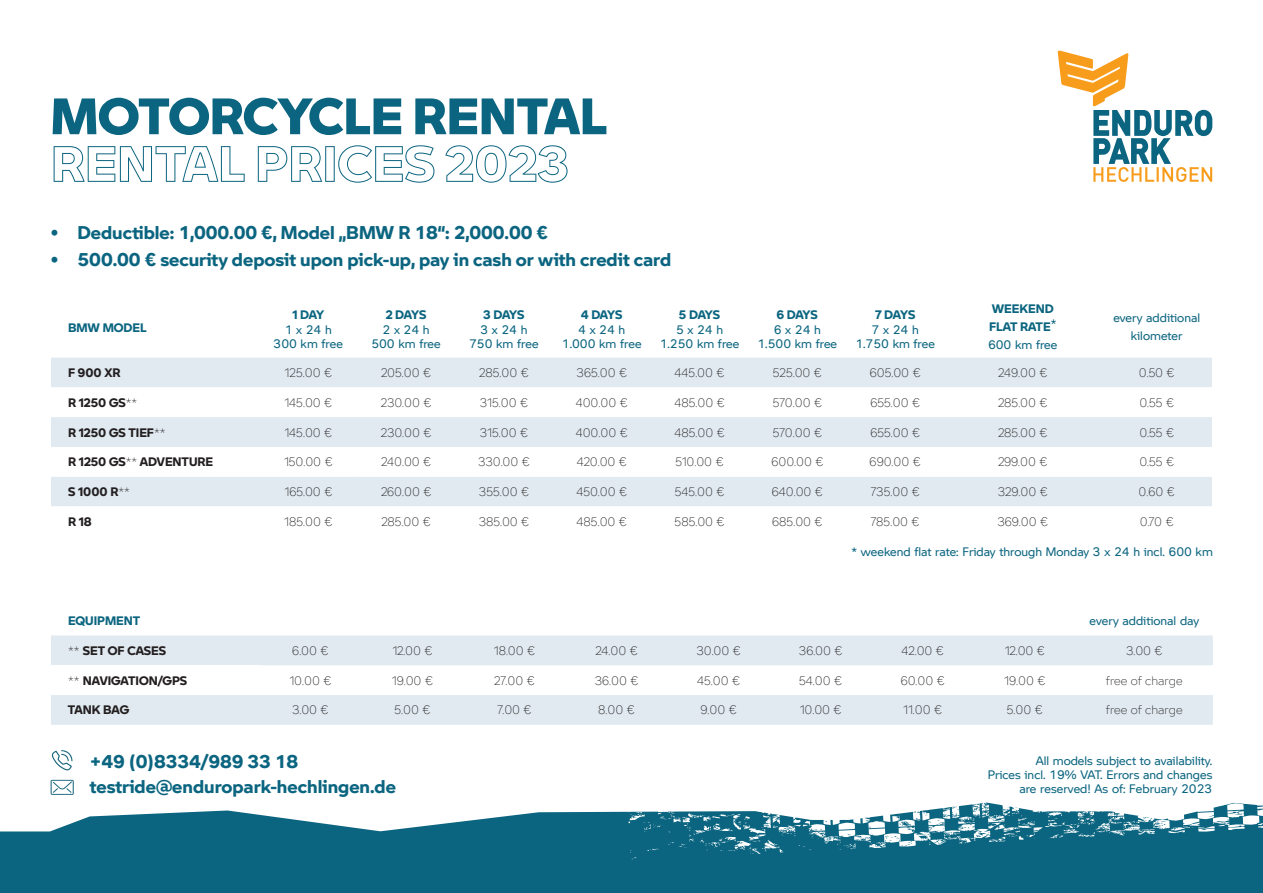
<style>
.page{position:relative;width:1263px;height:893px;background:#fff}
.page>*{position:absolute;margin:0;border:0;box-sizing:border-box;transform-origin:0 0}
.t1{font:800 50.25px "BMW Motorrad";color:#0b6580}
.t2{font:700 50.25px "BMW Motorrad Outline";color:#0b6580}
.t3{font:700 18px/25.5px "BMW Motorrad";color:#0b6580}
.t4{font:300 12px "BMW Motorrad";color:#231f20}
.t5{font:12px/14.4px "BMW Motorrad";color:#0b6580;text-align:center}
.t6{font:700 12px "BMW Motorrad";color:#231f20}
.t7{font:700 12px/18px "BMW Motorrad";letter-spacing:-.01em;color:#0b6580;text-align:center}
.s1{font-weight:400}
.s2{font-weight:300}
</style>
<div class="page">
<svg style="left:1057px;top:50px;width:155px;height:132px"></svg>
<div style="left:0;top:831px;width:1263px;height:62px;background:#0b6580"></div>
<svg style="left:50px;top:770px;width:576px;height:61px"></svg>
<svg style="left:626px;top:802px;width:637px;height:57px;fill:#0b6580"></svg>
<svg style="left:51px;top:635px;width:1162px;height:90px;fill:#e0eaf0"></svg>
<div style="left:51px;top:665px;width:208px;height:30px;background:#fff"></div>
<div style="left:51px;top:358px;width:1161px;height:29px;background:#e0eaf0"></div>
<div style="left:51px;top:477px;width:306px;height:29px;background:#e0eaf0"></div>
<div style="left:357px;top:477px;width:855px;height:29px;background:#e0eaf0"></div>
<div style="left:51px;top:417px;width:1161px;height:30px;background:#e0eaf0"></div>
<svg style="left:52px;top:750px;width:20px;height:20px"></svg>
<svg style="left:51px;top:780px;width:23px;height:15px"></svg>
<h1 class="t1" style="left:51px;top:78px;width:558px">MOTORCYCLE RENTAL</h1>
<h1 class="t2" style="left:51px;top:125px;width:520px">RENTAL PRICES 2023</h1>
<h2 class="t3" style="left:51px;top:219px;width:499px">• Deductible: 1,000.00 €, Model „BMW R 18“: 2,000.00 €</h2>
<h2 class="t3" style="left:51px;top:246px;width:622px">• 500.00 € security deposit upon pick-up, pay in cash or with credit card</h2>
<p class="t7" style="left:68px;top:318px;width:80px">BMW MODEL</p>
<p class="t7" style="left:292px;top:306px;width:33px">1 DAY</p>
<p class="t5" style="left:274px;top:322px;width:71px">1 x 24 h<br>300 km free</p>
<p class="t7" style="left:386px;top:306px;width:42px">2 DAYS</p>
<p class="t5" style="left:371px;top:322px;width:71px">2 x 24 h<br>500 km free</p>
<p class="t7" style="left:483px;top:306px;width:43px">3 DAYS</p>
<p class="t5" style="left:469px;top:322px;width:71px">3 x 24 h<br>750 km free</p>
<p class="t7" style="left:581px;top:306px;width:43px">4 DAYS</p>
<p class="t5" style="left:562px;top:322px;width:81px">4 x 24 h<br>1.000 km free</p>
<p class="t7" style="left:679px;top:306px;width:43px">5 DAYS</p>
<p class="t5" style="left:660px;top:322px;width:81px">5 x 24 h<br>1.250 km free</p>
<p class="t7" style="left:777px;top:306px;width:42px">6 DAYS</p>
<p class="t5" style="left:757px;top:322px;width:81px">6 x 24 h<br>1.500 km free</p>
<p class="t7" style="left:875px;top:306px;width:42px">7 DAYS</p>
<p class="t5" style="left:855px;top:322px;width:81px">7 x 24 h<br>1.750 km free</p>
<p class="t7" style="left:988px;top:300px;width:71px">WEEKEND<br>FLAT RATE<sup>*<br></sup><span class="s1">600 km free</span></p>
<p class="t5" style="left:1113px;top:309px;width:88px;line-height:18px">every additional kilometer</p>
<p class="t6" style="left:68px;top:363px;width:54px">F 900 XR</p>
<p class="t4" style="left:285px;top:364px;width:49px">125.00 €</p>
<p class="t4" style="left:381px;top:364px;width:52px">205.00 €</p>
<p class="t4" style="left:479px;top:364px;width:51px">285.00 €</p>
<p class="t4" style="left:576px;top:364px;width:52px">365.00 €</p>
<p class="t4" style="left:675px;top:364px;width:51px">445.00 €</p>
<p class="t4" style="left:773px;top:364px;width:51px">525.00 €</p>
<p class="t4" style="left:870px;top:364px;width:52px">605.00 €</p>
<p class="t4" style="left:998px;top:364px;width:51px">249.00 €</p>
<p class="t4" style="left:1139px;top:364px;width:37px">0.50 €</p>
<p class="t6" style="left:68px;top:393px;width:71px">R 1250 GS<span class="s2">**</span></p>
<p class="t4" style="left:284px;top:394px;width:49px">145.00 €</p>
<p class="t4" style="left:381px;top:394px;width:52px">230.00 €</p>
<p class="t4" style="left:480px;top:394px;width:50px">315.00 €</p>
<p class="t4" style="left:576px;top:394px;width:53px">400.00 €</p>
<p class="t4" style="left:674px;top:394px;width:52px">485.00 €</p>
<p class="t4" style="left:773px;top:394px;width:51px">570.00 €</p>
<p class="t4" style="left:870px;top:394px;width:51px">655.00 €</p>
<p class="t4" style="left:998px;top:394px;width:51px">285.00 €</p>
<p class="t4" style="left:1139px;top:394px;width:36px">0.55 €</p>
<p class="t6" style="left:68px;top:423px;width:99px">R 1250 GS TIEF<span class="s2">**</span></p>
<p class="t4" style="left:284px;top:423px;width:49px">145.00 €</p>
<p class="t4" style="left:381px;top:423px;width:52px">230.00 €</p>
<p class="t4" style="left:480px;top:423px;width:50px">315.00 €</p>
<p class="t4" style="left:576px;top:423px;width:53px">400.00 €</p>
<p class="t4" style="left:674px;top:423px;width:52px">485.00 €</p>
<p class="t4" style="left:773px;top:423px;width:51px">570.00 €</p>
<p class="t4" style="left:870px;top:423px;width:51px">655.00 €</p>
<p class="t4" style="left:998px;top:423px;width:51px">285.00 €</p>
<p class="t4" style="left:1139px;top:423px;width:36px">0.55 €</p>
<p class="t6" style="left:68px;top:453px;width:147px">R 1250 GS<span class="s2">**</span> ADVENTURE</p>
<p class="t4" style="left:284px;top:453px;width:50px">150.00 €</p>
<p class="t4" style="left:381px;top:453px;width:52px">240.00 €</p>
<p class="t4" style="left:478px;top:453px;width:53px">330.00 €</p>
<p class="t4" style="left:577px;top:453px;width:52px">420.00 €</p>
<p class="t4" style="left:675px;top:453px;width:50px">510.00 €</p>
<p class="t4" style="left:771px;top:453px;width:54px">600.00 €</p>
<p class="t4" style="left:870px;top:453px;width:53px">690.00 €</p>
<p class="t4" style="left:998px;top:453px;width:51px">299.00 €</p>
<p class="t4" style="left:1139px;top:453px;width:36px">0.55 €</p>
<p class="t6" style="left:68px;top:483px;width:63px">S 1000 R<span class="s2">**</span></p>
<p class="t4" style="left:284px;top:483px;width:49px">165.00 €</p>
<p class="t4" style="left:381px;top:483px;width:52px">260.00 €</p>
<p class="t4" style="left:479px;top:483px;width:52px">355.00 €</p>
<p class="t4" style="left:576px;top:483px;width:52px">450.00 €</p>
<p class="t4" style="left:675px;top:483px;width:51px">545.00 €</p>
<p class="t4" style="left:772px;top:483px;width:53px">640.00 €</p>
<p class="t4" style="left:871px;top:483px;width:50px">735.00 €</p>
<p class="t4" style="left:998px;top:483px;width:51px">329.00 €</p>
<p class="t4" style="left:1138px;top:483px;width:38px">0.60 €</p>
<p class="t6" style="left:68px;top:512px;width:25px">R 18</p>
<p class="t4" style="left:284px;top:513px;width:50px">185.00 €</p>
<p class="t4" style="left:381px;top:513px;width:51px">285.00 €</p>
<p class="t4" style="left:479px;top:513px;width:52px">385.00 €</p>
<p class="t4" style="left:577px;top:513px;width:52px">485.00 €</p>
<p class="t4" style="left:674px;top:513px;width:52px">585.00 €</p>
<p class="t4" style="left:772px;top:513px;width:52px">685.00 €</p>
<p class="t4" style="left:871px;top:513px;width:50px">785.00 €</p>
<p class="t4" style="left:997px;top:513px;width:52px">369.00 €</p>
<p class="t4" style="left:1140px;top:513px;width:35px">0.70 €</p>
<p class="t5" style="left:851px;top:544px;width:363px">* weekend flat rate: Friday through Monday 3 x 24 h incl. 600 km</p>
<p class="t7" style="left:68px;top:611px;width:74px">EQUIPMENT</p>
<p class="t5" style="left:1089px;top:613px;width:111px">every additional day</p>
<p class="t6" style="left:68px;top:641px;width:100px"><span class="s2">**</span> SET OF CASES</p>
<p class="t4" style="left:292px;top:642px;width:38px">6.00 €</p>
<p class="t4" style="left:392px;top:642px;width:42px">12.00 €</p>
<p class="t4" style="left:494px;top:642px;width:43px">18.00 €</p>
<p class="t4" style="left:595px;top:642px;width:44px">24.00 €</p>
<p class="t4" style="left:696px;top:642px;width:46px">30.00 €</p>
<p class="t4" style="left:799px;top:642px;width:45px">36.00 €</p>
<p class="t4" style="left:901px;top:642px;width:44px">42.00 €</p>
<p class="t4" style="left:1005px;top:642px;width:42px">12.00 €</p>
<p class="t4" style="left:1126px;top:642px;width:38px">3.00 €</p>
<p class="t6" style="left:68px;top:671px;width:121px"><span class="s2">**</span> NAVIGATION/GPS</p>
<p class="t4" style="left:289px;top:672px;width:43px">10.00 €</p>
<p class="t4" style="left:392px;top:672px;width:43px">19.00 €</p>
<p class="t4" style="left:494px;top:672px;width:42px">27.00 €</p>
<p class="t4" style="left:595px;top:672px;width:45px">36.00 €</p>
<p class="t4" style="left:697px;top:672px;width:44px">45.00 €</p>
<p class="t4" style="left:799px;top:672px;width:44px">54.00 €</p>
<p class="t4" style="left:901px;top:672px;width:46px">60.00 €</p>
<p class="t4" style="left:1004px;top:672px;width:43px">19.00 €</p>
<p class="t4" style="left:1106px;top:672px;width:78px">free of charge</p>
<p class="t6" style="left:68px;top:701px;width:63px">TANK BAG</p>
<p class="t4" style="left:292px;top:701px;width:38px">3.00 €</p>
<p class="t4" style="left:394px;top:701px;width:37px">5.00 €</p>
<p class="t4" style="left:497px;top:701px;width:36px">7.00 €</p>
<p class="t4" style="left:598px;top:701px;width:38px">8.00 €</p>
<p class="t4" style="left:700px;top:701px;width:38px">9.00 €</p>
<p class="t4" style="left:800px;top:701px;width:43px">10.00 €</p>
<p class="t4" style="left:903px;top:701px;width:40px">11.00 €</p>
<p class="t4" style="left:1007px;top:701px;width:37px">5.00 €</p>
<p class="t4" style="left:1106px;top:701px;width:78px">free of charge</p>
<h2 class="t3" style="left:90px;top:748px;width:308px">+49 (0)8334/989 33 18 testride@enduropark-hechlingen.de</h2>
<p class="t5" style="left:988px;top:752px;width:226px;text-align:right">All models subject to availability.<br>Prices incl. 19% VAT. Errors and changes are reserved! As of: February 2023</p>
</div>
